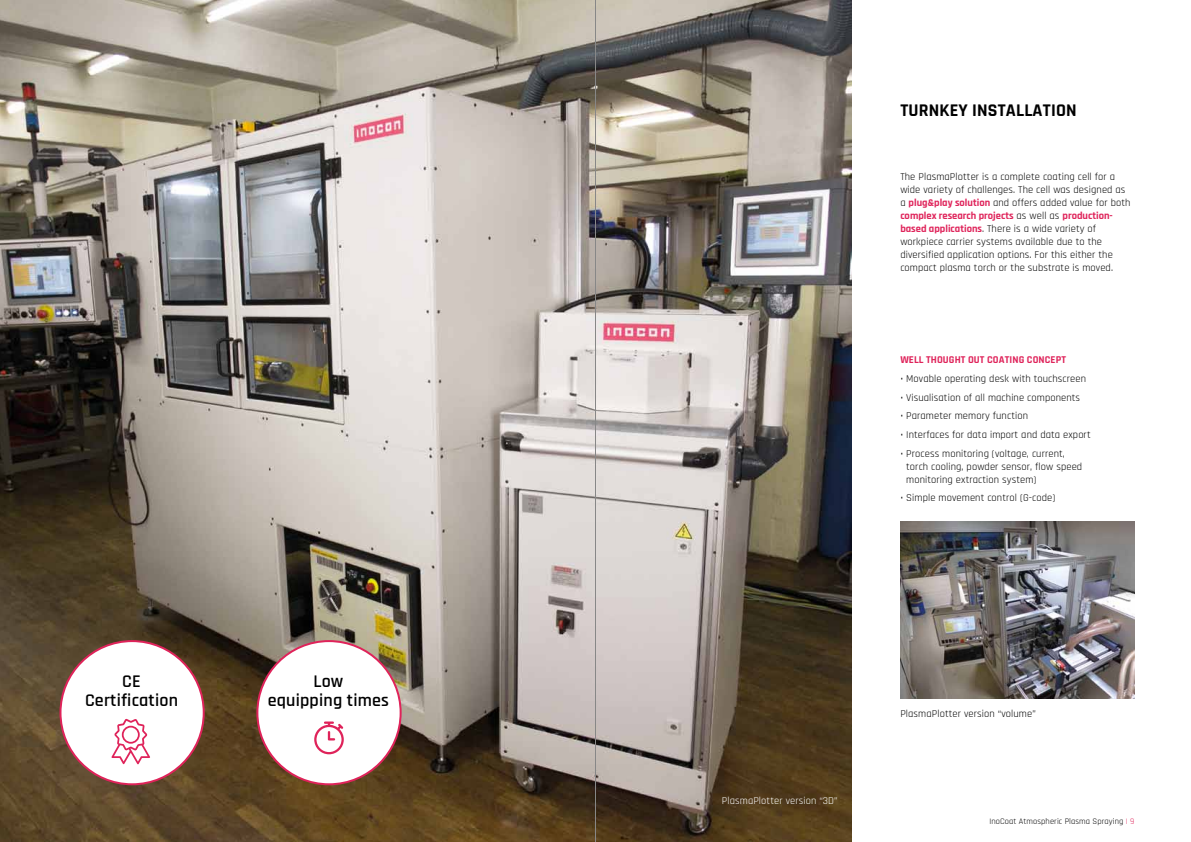
<style>
.page{position:relative;width:1191px;height:842px;background:#fff}
.page>*{position:absolute;margin:0;border:0;box-sizing:border-box;transform-origin:0 0}
.t1{font:600 18px/19px "Rajdhani";letter-spacing:.01em;color:#000;text-align:center}
.t2{font:700 18px "Rajdhani";letter-spacing:.01em;color:#000}
.t3{font:10.5px/13px "Rajdhani";letter-spacing:.01em;color:#000}
.t4{font:700 10.5px "Rajdhani";letter-spacing:.01em;color:#df235a}
.t5{font:10.5px "Rajdhani";letter-spacing:.01em;color:#fff}
.t6{font:8.5px "Rajdhani";letter-spacing:.01em;color:#000}
.s1{font-weight:700;color:#df235a}
.s2{color:#df235a}
</style>
<div class="page">
<img style="left:0;top:0;width:852px;height:842px">
<img style="left:900px;top:522px;width:234px;height:176px">
<div style="left:60px;top:641px;width:144px;height:143px;background:#fff;border-radius:50%"></div>
<svg style="left:111px;top:719px;width:39px;height:45px"></svg>
<div style="left:257px;top:641px;width:143px;height:143px;background:#fff;border-radius:50%"></div>
<svg style="left:314px;top:721px;width:30px;height:33px"></svg>
<hr style="left:595px;top:0;width:1px;height:842px;background:#878787">
<h1 class="t1" style="left:85px;top:672px;width:94px">CE<br>Certification</h1>
<h1 class="t1" style="left:268px;top:672px;width:123px">Low<br>equipping times</h1>
<h1 class="t2" style="left:900px;top:99px;width:178px">Turnkey Installation</h1>
<p class="t3" style="left:900px;top:170px;width:232px">The PlasmaPlotter is a complete coating cell for a wide variety of challenges. The cell was designed as a <span class="s1">plug&amp;play solution</span> and offers added value for both <span class="s1">complex research projects</span> as well as <span class="s1">production&shy;based applications</span>. There is a wide variety of workpiece carrier systems available due to the diversified application options. For this either the compact plasma torch or the substrate is moved.</p>
<p class="t4" style="left:900px;top:354px;width:167px">Well thought out coating concept</p>
<p class="t3" style="left:900px;top:372px;width:187px">• Movable operating desk with touchscreen</p>
<p class="t3" style="left:900px;top:391px;width:181px">• Visualisation of all machine components</p>
<p class="t3" style="left:900px;top:410px;width:129px">• Parameter memory function</p>
<p class="t3" style="left:900px;top:428px;width:192px">• Interfaces for data import and data export</p>
<p class="t3" style="left:906px;top:447px;width:177px;text-indent:-6px">• Process monitoring (voltage, current, torch cooling, powder sensor, flow speed monitoring extraction system)</p>
<p class="t3" style="left:900px;top:492px;width:157px">• Simple movement control (G-code)</p>
<p class="t5" style="left:722px;top:794px;width:117px">PlasmaPlotter version “3D”</p>
<p class="t3" style="left:900px;top:707px;width:137px">PlasmaPlotter version “volume”</p>
<p class="t6" style="left:989px;top:816px;width:146px">InoCoat Atmospheric Plasma Spraying <span class="s2">| 9</span></p>
</div>
